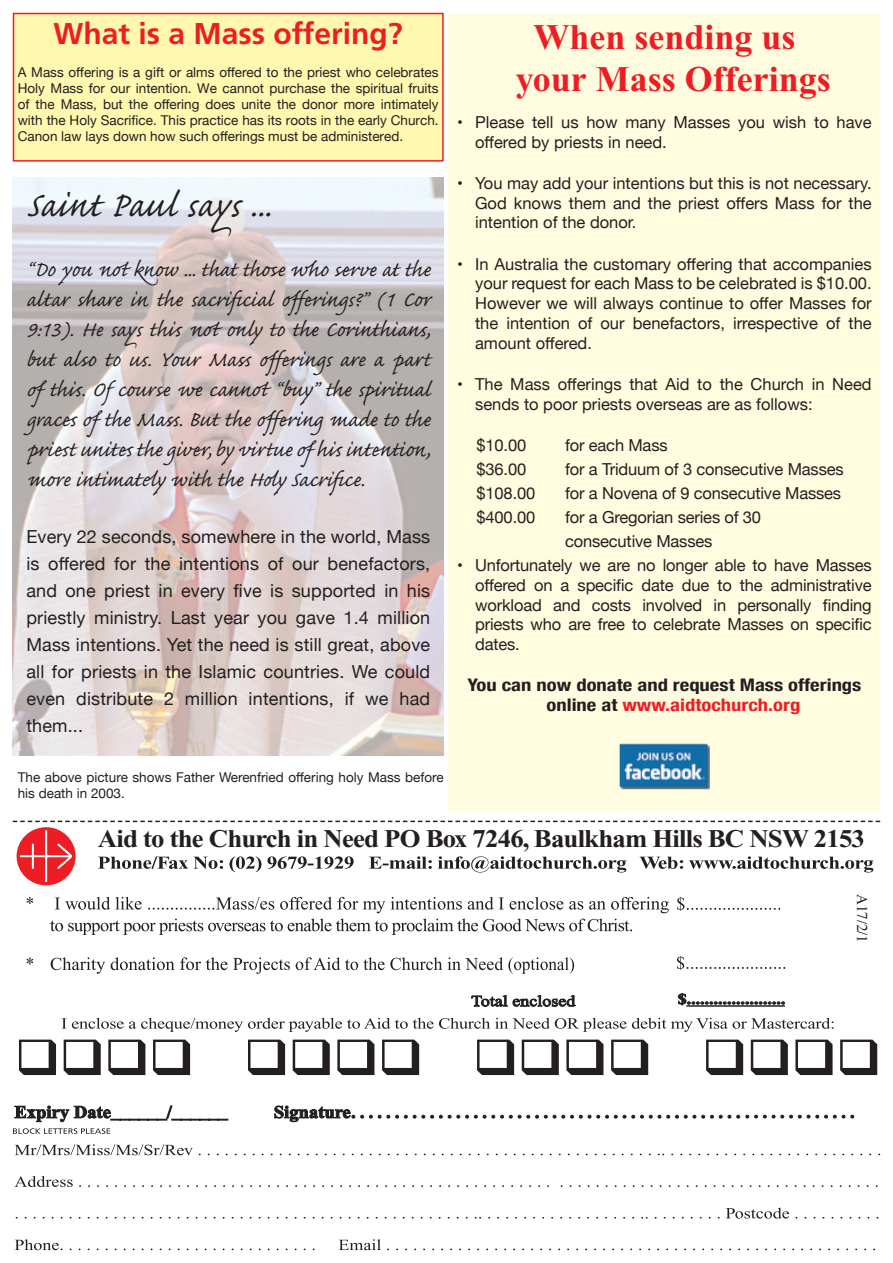
<style>
.page{position:relative;width:893px;height:1263px;background:#fff}
.page>*{position:absolute;margin:0;border:0;box-sizing:border-box;transform-origin:0 0}
.t1{font:45px "Caflisch Script Pro";letter-spacing:.005em;color:#231f20}
.t2{font:700 36px/42px "Times New Roman";color:#ee1d23;text-align:center}
.t3{font:700 30px "Frutiger";color:#ee1d23}
.t4{font:27px/30px "Caflisch Script Pro";color:#231f20;text-align:justify}
.t5{font:700 25.5px "Times New Roman";letter-spacing:-.03em;color:#231f20;scale:1.05 1}
.t6{font:18px/27px "Helvetica Neue";letter-spacing:.01em;color:#231f20;text-align:justify}
.t7{font:700 condensed 17.4px/19.8px "Helvetica Neue";color:#231f20;scale:1.19 1}
.t8{font:16.5px/19.8px "Helvetica Neue";color:#231f20}
.t9{font:15px "Times";color:#231f20}
.t10{font:13.5px/15.8px "Helvetica Neue";color:#231f20;text-align:justify}
.s1{color:#ee1d23}
</style>
<div class="page">
<div style="left:13px;top:13px;width:431px;height:149px;background:#fff8ae;border:2px solid #ee1d23"></div>
<svg style="left:13px;top:821px;width:867px;height:1px"></svg>
<svg style="left:15px;top:1239px;width:860px;height:11px"></svg>
<svg style="left:16px;top:1207px;width:862px;height:11px"></svg>
<svg style="left:15px;top:1176px;width:863px;height:11px"></svg>
<svg style="left:15px;top:1144px;width:865px;height:11px"></svg>
<svg style="left:13px;top:1128px;width:97px;height:6px"></svg>
<svg style="left:14px;top:1105px;width:726px;height:17px"></svg>
<svg style="left:19px;top:1039px;width:858px;height:36px"></svg>
<svg style="left:62px;top:1018px;width:771px;height:14px"></svg>
<svg style="left:471px;top:995px;width:105px;height:12px"></svg>
<svg style="left:27px;top:957px;width:547px;height:17px"></svg>
<svg style="left:27px;top:897px;width:642px;height:38px"></svg>
<svg style="left:98px;top:856px;width:775px;height:16px"></svg>
<div style="left:17px;top:827px;width:59px;height:58px;background:#ee1d23;border-radius:50%"></div>
<svg style="left:20px;top:830px;width:52px;height:52px"></svg>
<div style="left:449px;top:13px;width:431px;height:797px;background:#fffce0"></div>
<img style="left:619px;top:743px;width:91px;height:46px">
<img style="left:13px;top:177px;width:431px;height:579px">
<svg style="left:746px;top:1115px;width:20px;height:3px"></svg>
<svg style="left:781px;top:1115px;width:20px;height:3px"></svg>
<svg style="left:816px;top:1115px;width:20px;height:3px"></svg>
<svg style="left:678px;top:993px;width:107px;height:13px"></svg>
<svg style="left:677px;top:956px;width:108px;height:14px"></svg>
<svg style="left:677px;top:897px;width:103px;height:14px"></svg>
<hr style="left:686px;top:1005px;width:99px;height:2px;background:#231f20">
<h3 class="t3" style="left:53px;top:16px;width:351px">What is a Mass offering?</h3>
<p class="t10" style="left:18px;top:66px;width:422px">A Mass offering is a gift or alms offered to the priest who celebrates Holy Mass for our intention. We cannot purchase the spiritual fruits of the Mass, but the offering does unite the donor more intimately with the Holy Sacrifice. This practice has its roots in the early Church.<br>Canon law lays down how such offerings must be administered.</p>
<h1 class="t1" style="left:26px;top:182px;width:246px">Saint Paul says ...</h1>
<p class="t4" style="left:26px;top:258px;width:407px">“Do you not know ... that those who serve at the altar share in the sacrificial offerings?” (1 Cor 9:13). He says this not only to the Corinthians, but also to us. Your Mass offerings are a part of this. Of course we cannot “buy” the spiritual graces of the Mass. But the offering made to the priest unites the giver, by virtue of his intention, more intimately with the Holy Sacrifice.</p>
<p class="t6" style="left:26px;top:524px;width:405px">Every 22 seconds, somewhere in the world, Mass is offered for the intentions of our benefactors, and one priest in every five is supported in his priestly ministry. Last year you gave 1.4 million Mass intentions. Yet the need is still great, above all for priests in the Islamic countries. We could even distribute 2 million intentions, if we had them...</p>
<p class="t10" style="left:18px;top:770px;width:427px">The above picture shows Father Werenfried offering holy Mass before his death in 2003.</p>
<h2 class="t2" style="left:516px;top:16px;width:316px">When sending us your Mass Offerings</h2>
<p class="t8" style="left:475px;top:113px;width:398px;text-indent:-18px">• Please tell us how many Masses you wish to have offered by priests in need.</p>
<p class="t8" style="left:475px;top:174px;width:398px;text-align:justify;text-indent:-18px">• You may add your intentions but this is not necessary.<br>God knows them and the priest offers Mass for the intention of the donor.</p>
<p class="t8" style="left:475px;top:255px;width:398px;text-align:justify;text-indent:-18px">• In Australia the customary offering that accompanies your request for each Mass to be celebrated is $10.00.<br>However we will always continue to offer Masses for the intention of our benefactors, irrespective of the amount offered.</p>
<p class="t8" style="left:475px;top:375px;width:398px;text-indent:-18px">• The Mass offerings that Aid to the Church in Need sends to poor priests overseas are as follows:</p>
<p class="t8" style="left:477px;top:436px;width:51px">$10.00</p>
<p class="t8" style="left:565px;top:436px;width:104px">for each Mass</p>
<p class="t8" style="left:477px;top:460px;width:51px">$36.00</p>
<p class="t8" style="left:565px;top:460px;width:280px">for a Triduum of 3 consecutive Masses</p>
<p class="t8" style="left:477px;top:484px;width:60px">$108.00</p>
<p class="t8" style="left:565px;top:484px;width:277px">for a Novena of 9 consecutive Masses</p>
<p class="t8" style="left:477px;top:508px;width:60px">$400.00</p>
<p class="t8" style="left:565px;top:506px;width:197px;line-height:24px">for a Gregorian series of 30 consecutive Masses</p>
<p class="t8" style="left:475px;top:556px;width:398px;text-align:justify;text-indent:-18px">• Unfortunately we are no longer able to have Masses offered on a specific date due to the administrative workload and costs involved in personally finding priests who are free to celebrate Masses on specific dates.</p>
<p class="t7" style="left:546px;top:674px;width:266px;text-indent:-79px">You can now donate and request Mass offerings online at <span class="s1">www.aidtochurch.org</span></p>
<h3 class="t5" style="left:98px;top:825px;width:732px">Aid to the Church in Need PO Box 7246, Baulkham Hills BC NSW 2153</h3>
<p class="t9" style="left:876px;top:894px;width:51px;rotate:90deg">A17/2/1</p>
</div>
